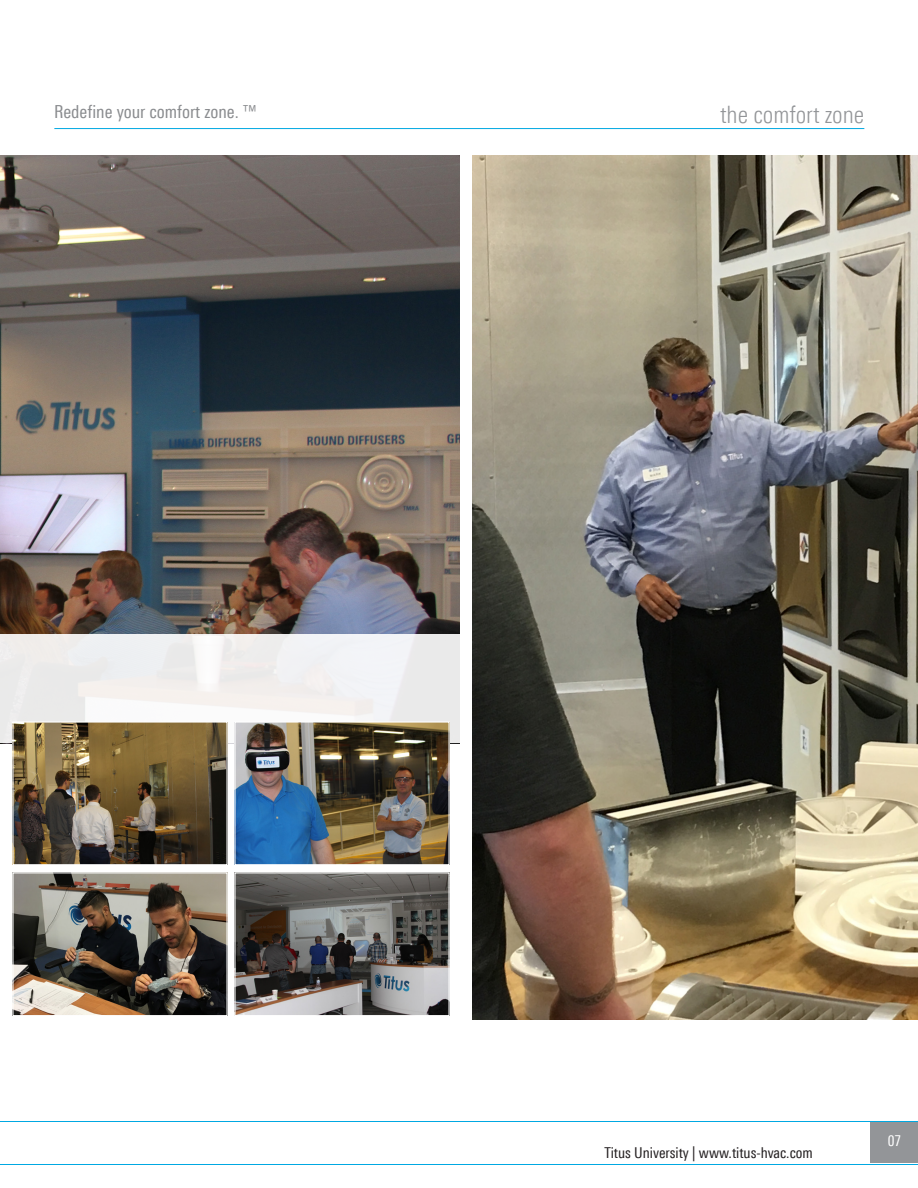
<style>
.page{position:relative;width:918px;height:1188px;background:#fff}
.page>*{position:absolute;margin:0;border:0;box-sizing:border-box;transform-origin:0 0}
.Title_sub{font:300 condensed 24px "LT Univers";color:#939598}
.t1{font:condensed 18px "LT Univers";color:#8a8c8f}
.t2{font:condensed 15px "LT Univers";color:#231f20}
.t3{font:condensed 15px "LT Univers";color:#fff}
</style>
<div class="page">
<hr style="left:0;top:1164px;width:918px;height:1px;background:#00a8e2">
<hr style="left:0;top:1121px;width:918px;height:1px;background:#00a8e2">
<div style="left:871px;top:1123px;width:47px;height:40px;background:#939598"></div>
<img style="left:0;top:156px;width:459px;height:478px">
<hr style="left:54px;top:128px;width:810px;height:1px;background:#00a8e2">
<div style="left:0;top:634px;width:459px;height:109px;background:linear-gradient(to right,#f0efee,#f1f1f2)"></div>
<img style="left:14px;top:723px;width:212px;height:140px">
<div style="left:12px;top:721px;width:216px;height:144px;border:1px solid #fff"></div>
<img style="left:14px;top:874px;width:212px;height:140px">
<div style="left:12px;top:872px;width:216px;height:144px;border:1px solid #fff"></div>
<img style="left:236px;top:723px;width:212px;height:140px">
<div style="left:234px;top:721px;width:216px;height:144px;border:1px solid #fff"></div>
<img style="left:472px;top:156px;width:446px;height:864px">
<img style="left:236px;top:874px;width:212px;height:140px">
<div style="left:234px;top:872px;width:216px;height:144px;border:1px solid #fff"></div>
<p class="t1" style="left:54px;top:102px;width:204px">Redefine your comfort zone. ™</p>
<p class="Title_sub" style="left:720px;top:100px;width:146px">the comfort zone</p>
<p class="t2" style="left:605px;top:1144px;width:210px">Titus University | www.titus-hvac.com</p>
<p class="t3" style="left:888px;top:1132px;width:15px">07</p>
</div>
